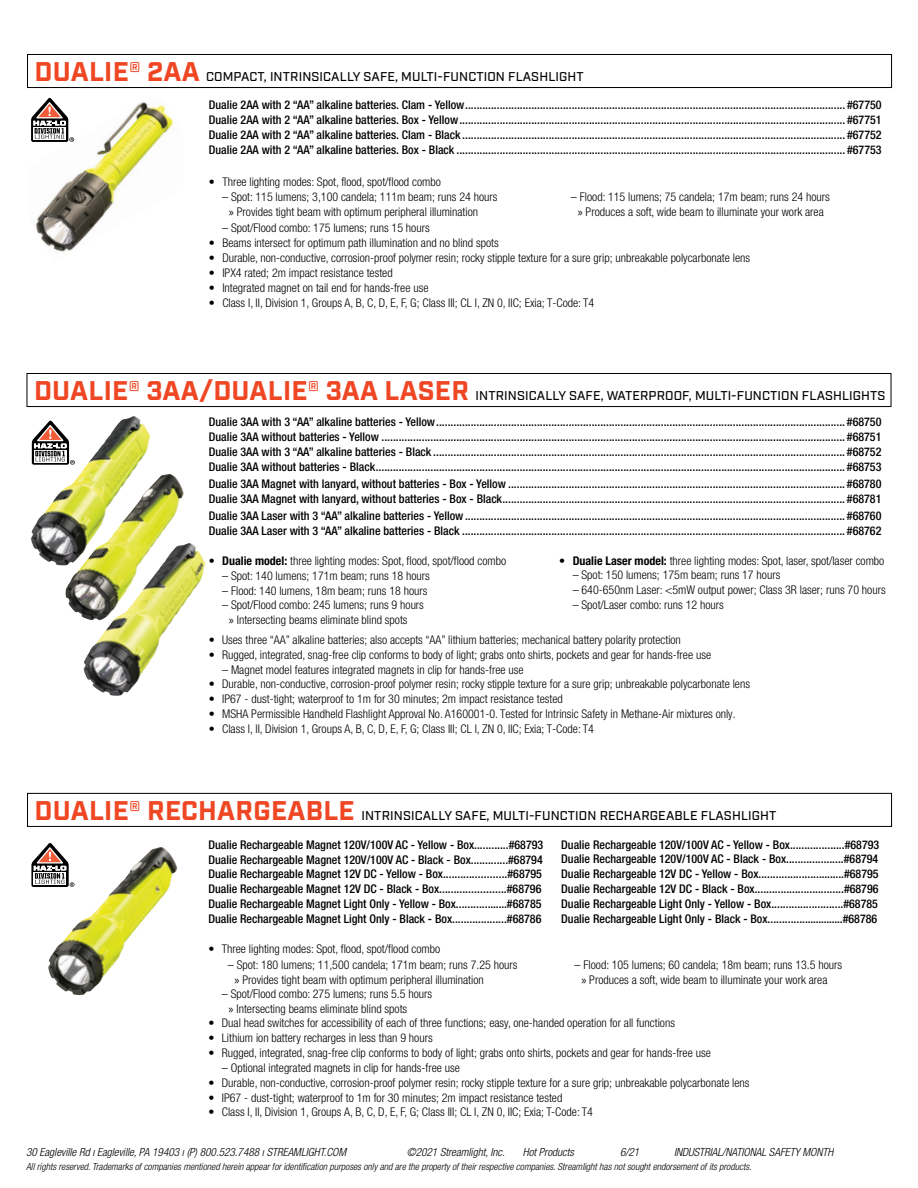
<style>
.page{position:relative;width:918px;height:1188px;background:#fff}
.page>*{position:absolute;margin:0;border:0;box-sizing:border-box;transform-origin:0 0}
.t1{font:500 12.75px "Industry";letter-spacing:.01em;color:#000}
.t2{font:500 condensed 12px/14.9px "Helvetica Neue LT Std";color:#000;text-align:justify}
.t3{font:300 condensed 12px/14.9px "Helvetica Neue LT Std";color:#000}
.t4{font:italic 300 condensed 11.25px "Helvetica Neue LT Std";color:#000}
.t5{font:italic 300 condensed 9.75px "Helvetica Neue LT Std";color:#000}
.s1{font-weight:700;font-size:27px;color:#ef4623}
.s2{font-family:"Myriad Pro";font-weight:400;font-stretch:normal}
.s3{font-weight:700}
</style>
<div class="page">
<img style="left:66px;top:474px;width:113px;height:144px">
<img style="left:31px;top:416px;width:104px;height:150px">
<img style="left:84px;top:543px;width:109px;height:153px">
<img style="left:35px;top:102px;width:138px;height:150px">
<svg style="left:31px;top:98px;width:43px;height:44px"></svg>
<div style="left:27px;top:54px;width:865px;height:34px;border:1px solid #000"></div>
<div style="left:27px;top:373px;width:864px;height:34px;border:1px solid #000"></div>
<img style="left:48px;top:847px;width:130px;height:148px">
<svg style="left:31px;top:843px;width:43px;height:44px"></svg>
<div style="left:27px;top:793px;width:865px;height:34px;border:1px solid #000"></div>
<svg style="left:32px;top:421px;width:43px;height:44px"></svg>
<p class="t1" style="left:35px;top:69px;width:551px"><span class="s1">DUALIE® 2AA</span> COMPACT, INTRINSICALLY SAFE, MULTI-FUNCTION FLASHLIGHT</p>
<p class="t2" style="left:209px;top:98px;width:674px">Dualie 2AA with 2 “AA” alkaline batteries. Clam - Yellow.................................................................................................................................... #67750<br>Dualie 2AA with 2 “AA” alkaline batteries. Box - Yellow...................................................................................................................................... #67751<br>Dualie 2AA with 2 “AA” alkaline batteries. Clam - Black ..................................................................................................................................... #67752<br>Dualie 2AA with 2 “AA” alkaline batteries. Box - Black ....................................................................................................................................... #67753</p>
<p class="t3" style="left:209px;top:175px;width:233px">• Three lighting modes: Spot, flood, spot/flood combo</p>
<p class="t3" style="left:229px;top:190px;width:270px;text-indent:-7px">– Spot: 115 lumens; 3,100 candela; 111m beam; runs 24 hours <span class="s2">»</span> Provides tight beam with optimum peripheral illumination</p>
<p class="t3" style="left:222px;top:220px;width:209px">– Spot/Flood combo: 175 lumens; runs 15 hours</p>
<p class="t3" style="left:209px;top:235px;width:291px">• Beams intersect for optimum path illumination and no blind spots</p>
<p class="t3" style="left:209px;top:250px;width:543px">• Durable, non-conductive, corrosion-proof polymer resin; rocky stipple texture for a sure grip; unbreakable polycarbonate lens</p>
<p class="t3" style="left:209px;top:265px;width:185px">• IPX4 rated; 2m impact resistance tested</p>
<p class="t3" style="left:209px;top:280px;width:221px">• Integrated magnet on tail end for hands-free use</p>
<p class="t3" style="left:209px;top:295px;width:387px">• Class I, II, Division 1, Groups A, B, C, D, E, F, G; Class III; CL I, ZN 0, IIC; Exia; T-Code: T4</p>
<p class="t3" style="left:571px;top:190px;width:260px;text-align:center">– Flood: 115 lumens; 75 candela; 17m beam; runs 24 hours <span class="s2">»</span> Produces a soft, wide beam to illuminate your work area</p>
<p class="t1" style="left:34px;top:388px;width:853px"><span class="s1">DUALIE® 3AA/DUALIE® 3AA LASER</span> INTRINSICALLY SAFE, WATERPROOF, MULTI-FUNCTION FLASHLIGHTS</p>
<p class="t2" style="left:209px;top:415px;width:674px">Dualie 3AA with 3 “AA” alkaline batteries - Yellow.............................................................................................................................................. #68750<br>Dualie 3AA without batteries - Yellow ................................................................................................................................................................. #68751<br>Dualie 3AA with 3 “AA” alkaline batteries - Black ............................................................................................................................................... #68752<br>Dualie 3AA without batteries - Black................................................................................................................................................................... #68753</p>
<p class="t2" style="left:209px;top:476px;width:674px">Dualie 3AA Magnet with lanyard, without batteries - Box - Yellow ..................................................................................................................... #68780<br>Dualie 3AA Magnet with lanyard, without batteries - Box - Black....................................................................................................................... #68781</p>
<p class="t2" style="left:209px;top:509px;width:674px">Dualie 3AA Laser with 3 “AA” alkaline batteries - Yellow.................................................................................................................................... #68760<br>Dualie 3AA Laser with 3 “AA” alkaline batteries - Black ..................................................................................................................................... #68762</p>
<p class="t3" style="left:559px;top:553px;width:327px"><span class="s3">• Dualie Laser model:</span> three lighting modes: Spot, laser, spot/laser combo</p>
<p class="t3" style="left:573px;top:568px;width:209px">– Spot: 150 lumens; 175m beam; runs 17 hours</p>
<p class="t3" style="left:573px;top:582px;width:315px">– 640-650nm Laser: &lt;5mW output power; Class 3R laser; runs 70 hours</p>
<p class="t3" style="left:573px;top:597px;width:153px">– Spot/Laser combo: runs 12 hours</p>
<p class="t3" style="left:209px;top:553px;width:299px"><span class="s3">• Dualie model:</span> three lighting modes: Spot, flood, spot/flood combo</p>
<p class="t3" style="left:222px;top:568px;width:209px">– Spot: 140 lumens; 171m beam; runs 18 hours</p>
<p class="t3" style="left:222px;top:583px;width:207px">– Flood: 140 lumens, 18m beam; runs 18 hours</p>
<p class="t3" style="left:229px;top:598px;width:197px;text-indent:-7px">– Spot/Flood combo: 245 lumens; runs 9 hours <span class="s2">»</span> Intersecting beams eliminate blind spots</p>
<p class="t3" style="left:209px;top:632px;width:474px"><span class="s3">•</span> Uses three “AA” alkaline batteries; also accepts “AA” lithium batteries; mechanical battery polarity protection</p>
<p class="t3" style="left:209px;top:647px;width:504px"><span class="s3">•</span> Rugged, integrated, snag-free clip conforms to body of light; grabs onto shirts, pockets and gear for hands-free use</p>
<p class="t3" style="left:222px;top:662px;width:303px">– Magnet model features integrated magnets in clip for hands-free use</p>
<p class="t3" style="left:209px;top:677px;width:543px"><span class="s3">•</span> Durable, non-conductive, corrosion-proof polymer resin; rocky stipple texture for a sure grip; unbreakable polycarbonate lens</p>
<p class="t3" style="left:209px;top:692px;width:356px"><span class="s3">•</span> IP67 - dust-tight; waterproof to 1m for 30 minutes; 2m impact resistance tested</p>
<p class="t3" style="left:209px;top:706px;width:528px"><span class="s3">•</span> MSHA Permissible Handheld Flashlight Approval No. A160001-0. Tested for Intrinsic Safety in Methane-Air mixtures only.</p>
<p class="t3" style="left:209px;top:721px;width:387px"><span class="s3">•</span> Class I, II, Division 1, Groups A, B, C, D, E, F, G; Class III; CL I, ZN 0, IIC; Exia; T-Code: T4</p>
<p class="t1" style="left:35px;top:808px;width:743px"><span class="s1">DUALIE® RECHARGEABLE</span> INTRINSICALLY SAFE, MULTI-FUNCTION RECHARGEABLE FLASHLIGHT</p>
<p class="t2" style="left:208px;top:837px;width:336px;text-align:left">Dualie Rechargeable Magnet 120V/100V AC - Yellow - Box............#68793<br>Dualie Rechargeable Magnet 120V/100V AC - Black - Box.............#68794<br>Dualie Rechargeable Magnet 12V DC - Yellow - Box......................#68795<br>Dualie Rechargeable Magnet 12V DC - Black - Box.......................#68796<br>Dualie Rechargeable Magnet Light Only - Yellow - Box..................#68785<br>Dualie Rechargeable Magnet Light Only - Black - Box...................#68786</p>
<p class="t2" style="left:561px;top:837px;width:319px">Dualie Rechargeable 120V/100V AC - Yellow - Box...................#68793<br>Dualie Rechargeable 120V/100V AC - Black - Box....................#68794<br>Dualie Rechargeable 12V DC - Yellow - Box..............................#68795<br>Dualie Rechargeable 12V DC - Black - Box...............................#68796<br>Dualie Rechargeable Light Only - Yellow - Box.........................#68785<br>Dualie Rechargeable Light Only - Black - Box...........................#68786</p>
<p class="t3" style="left:208px;top:941px;width:233px">• Three lighting modes: Spot, flood, spot/flood combo</p>
<p class="t3" style="left:229px;top:986px;width:205px;text-indent:-7px">– Spot/Flood combo: 275 lumens; runs 5.5 hours <span class="s2">»</span> Intersecting beams eliminate blind spots</p>
<p class="t3" style="left:208px;top:1016px;width:468px">• Dual head switches for accessibility of each of three functions; easy, one-handed operation for all functions</p>
<p class="t3" style="left:208px;top:1030px;width:226px">• Lithium ion battery recharges in less than 9 hours</p>
<p class="t3" style="left:208px;top:1045px;width:504px">• Rugged, integrated, snag-free clip conforms to body of light; grabs onto shirts, pockets and gear for hands-free use</p>
<p class="t3" style="left:222px;top:1060px;width:240px">– Optional integrated magnets in clip for hands-free use</p>
<p class="t3" style="left:208px;top:1075px;width:543px">• Durable, non-conductive, corrosion-proof polymer resin; rocky stipple texture for a sure grip; unbreakable polycarbonate lens</p>
<p class="t3" style="left:208px;top:1090px;width:356px">• IP67 - dust-tight; waterproof to 1m for 30 minutes; 2m impact resistance tested</p>
<p class="t3" style="left:208px;top:1105px;width:386px">• Class I, II, Division 1, Groups A, B, C, D, E, F, G; Class III; CL I, ZN 0, IIC; Exia; T-Code: T4</p>
<p class="t3" style="left:235px;top:958px;width:285px;text-indent:-7px">– Spot: 180 lumens; 11,500 candela; 171m beam; runs 7.25 hours <span class="s2">»</span> Provides tight beam with optimum peripheral illumination</p>
<p class="t3" style="left:581px;top:958px;width:262px;text-indent:-7px">– Flood: 105 lumens; 60 candela; 18m beam; runs 13.5 hours <span class="s2">»</span> Produces a soft, wide beam to illuminate your work area</p>
<p class="t4" style="left:26px;top:1145px;width:322px">30 Eagleville Rd ı Eagleville, PA 19403 ı (P) 800.523.7488 ı STREAMLIGHT.COM</p>
<p class="t4" style="left:407px;top:1145px;width:100px">©2021 Streamlight, Inc.</p>
<p class="t4" style="left:523px;top:1145px;width:53px">Hot Products</p>
<p class="t4" style="left:620px;top:1145px;width:21px">6/21</p>
<p class="t4" style="left:674px;top:1145px;width:161px">INDUSTRIAL/NATIONAL SAFETY MONTH</p>
<p class="t5" style="left:26px;top:1161px;width:727px">All rights reserved. Trademarks of companies mentioned herein appear for identification purposes only and are the property of their respective companies. Streamlight has not sought endorsement of its products.</p>
</div>
